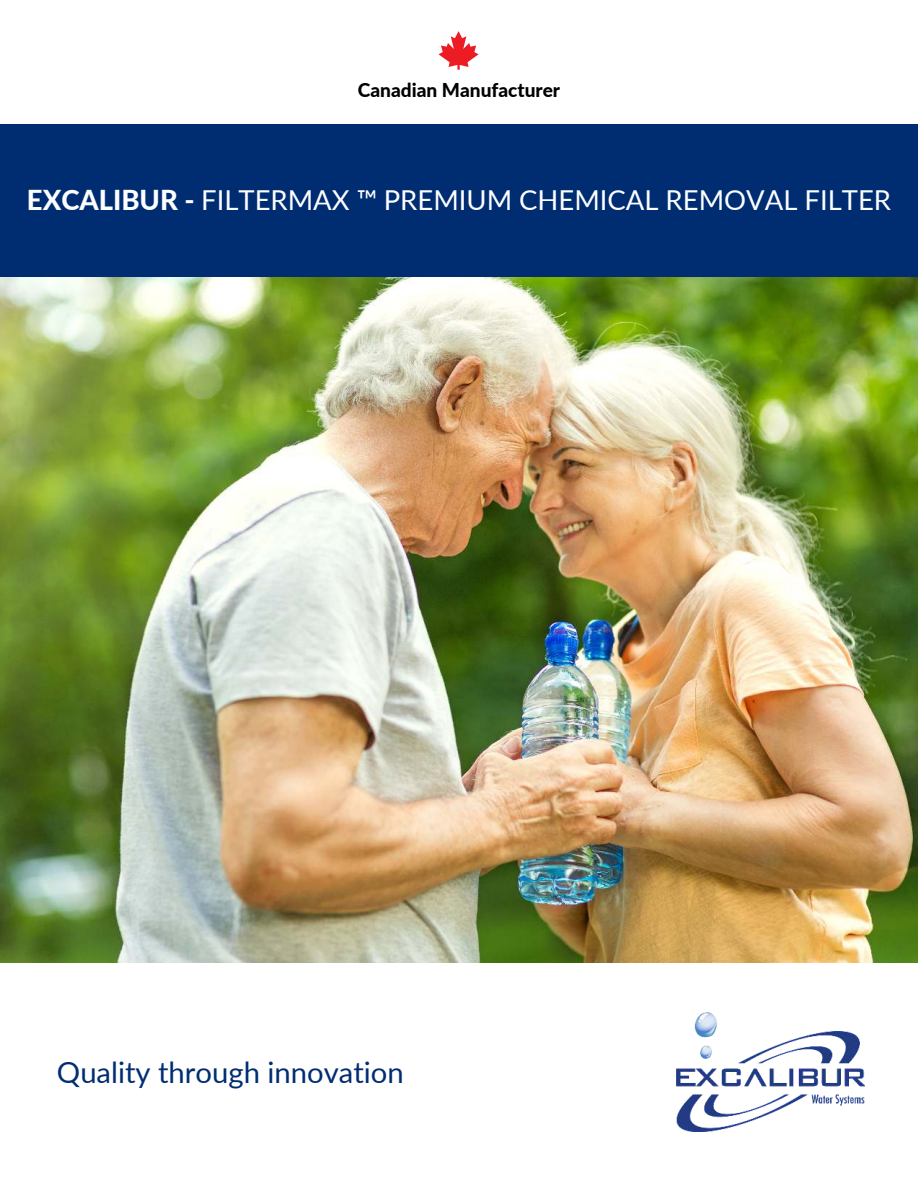
<style>
.page{position:relative;width:918px;height:1188px;background:#fff}
.page>*{position:absolute;margin:0;border:0;box-sizing:border-box;transform-origin:0 0}
.t1{font:29.25px "Lato";color:#002d72}
.t2{font:27.45px "Lato";color:#fdfeff}
.t3{font:800 19.05px "Lato";color:#000}
.s1{font-weight:800}
</style>
<div class="page">
<div style="left:0;top:124px;width:918px;height:154px;background:#002d72"></div>
<img style="left:676px;top:1013px;width:188px;height:118px">
<img style="left:0;top:277px;width:918px;height:685px">
<svg style="left:439px;top:31px;width:40px;height:38px"></svg>
<p class="t3" style="left:358px;top:76px;width:204px">Canadian Manufacturer</p>
<p class="t2" style="left:27px;top:180px;width:866px"><span class="s1">EXCALIBUR -</span> FILTERMAX ™ PREMIUM CHEMICAL REMOVAL FILTER</p>
<p class="t1" style="left:57px;top:1052px;width:348px">Quality through innovation</p>
</div>
